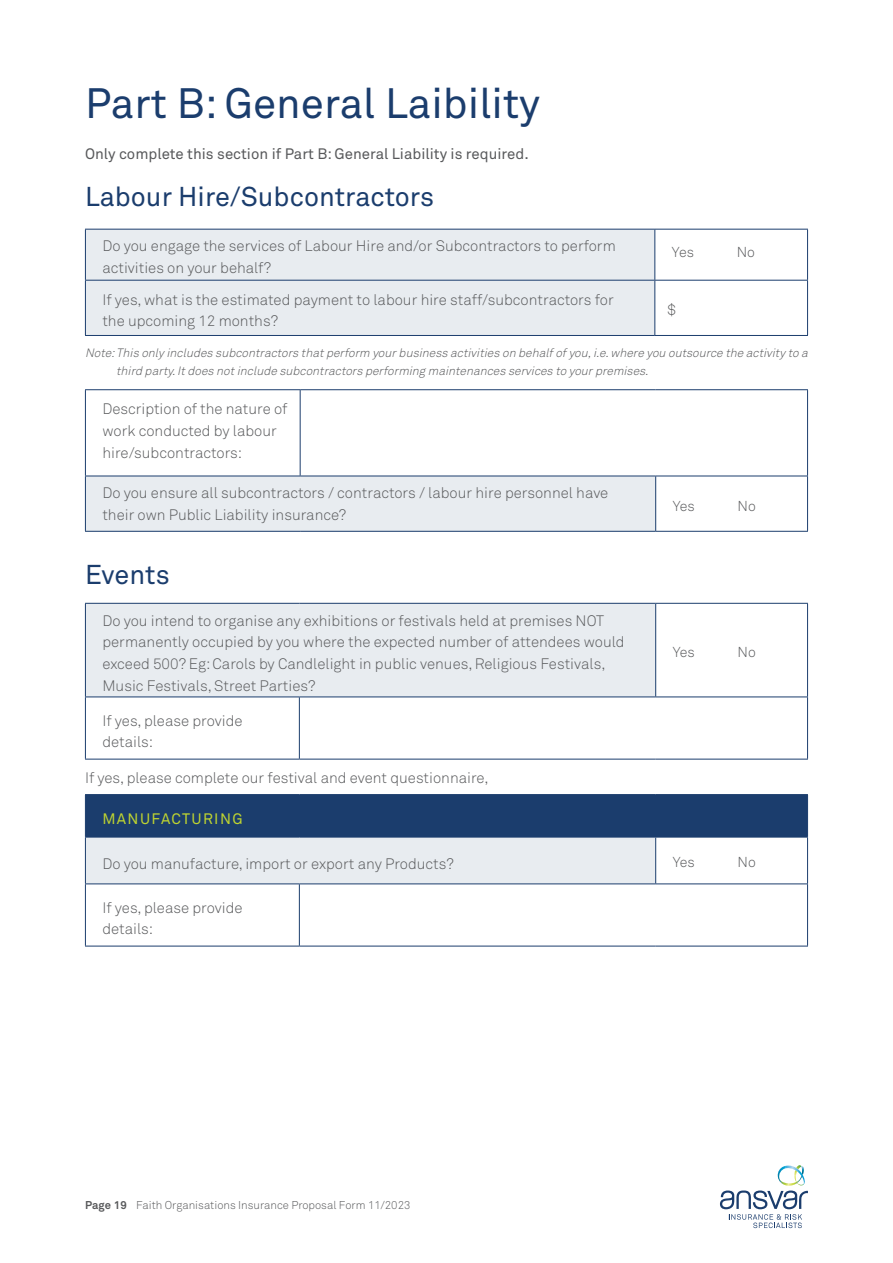
<style>
.page{position:relative;width:893px;height:1263px;background:#fff}
.page>*{position:absolute;margin:0;border:0;box-sizing:border-box;transform-origin:0 0}
.t1{font:42px "Akkurat Pro";color:#1b3d6d}
.t2{font:27px "Akkurat Pro";color:#1b3d6d}
.t3{font:15px/21.8px "Akkurat Light Pro";color:#58595b}
.t4{font:15px "Akkurat Pro";color:#58595b}
.t5{font:15px "Akkurat Pro";letter-spacing:.09em;color:#bfd430}
.t6{font:14.25px "Akkurat Light Pro";color:#58595b}
.t7{font:italic 12px/18px "Akkurat Light Pro";color:#58595b}
.t8{font:11.25px "Akkurat Light Pro";color:#58595b}
.s1{font-family:"Akkurat Pro";font-weight:700}
</style>
<div class="page">
<svg style="left:720px;top:1165px;width:88px;height:63px"></svg>
<div style="left:86px;top:230px;width:568px;height:105px;background:#e8ecf0"></div>
<svg style="left:655px;top:230px;width:152px;height:105px"></svg>
<hr style="left:85px;top:229px;width:570px;height:1px;background:#1b3d6d">
<hr style="left:655px;top:229px;width:153px;height:1px;background:#1b3d6d">
<hr style="left:85px;top:280px;width:570px;height:1px;background:#1b3d6d">
<hr style="left:655px;top:280px;width:153px;height:1px;background:#1b3d6d">
<hr style="left:85px;top:335px;width:570px;height:1px;background:#1b3d6d">
<hr style="left:655px;top:335px;width:153px;height:1px;background:#1b3d6d">
<hr style="left:85px;top:230px;width:1px;height:50px;background:#1b3d6d">
<hr style="left:654px;top:230px;width:1px;height:50px;background:#1b3d6d">
<hr style="left:807px;top:230px;width:1px;height:50px;background:#1b3d6d">
<hr style="left:85px;top:281px;width:1px;height:54px;background:#1b3d6d">
<hr style="left:654px;top:281px;width:1px;height:54px;background:#1b3d6d">
<hr style="left:807px;top:281px;width:1px;height:54px;background:#1b3d6d">
<svg style="left:86px;top:390px;width:721px;height:141px"></svg>
<div style="left:85px;top:476px;width:571px;height:55px;background:#e8ecf0"></div>
<hr style="left:85px;top:389px;width:215px;height:1px;background:#1b3d6d">
<hr style="left:300px;top:389px;width:356px;height:1px;background:#1b3d6d">
<hr style="left:656px;top:389px;width:152px;height:1px;background:#1b3d6d">
<hr style="left:85px;top:476px;width:215px;height:1px;background:#1b3d6d">
<hr style="left:300px;top:476px;width:356px;height:1px;background:#1b3d6d">
<hr style="left:656px;top:476px;width:152px;height:1px;background:#1b3d6d">
<hr style="left:85px;top:531px;width:215px;height:1px;background:#1b3d6d">
<hr style="left:300px;top:531px;width:356px;height:1px;background:#1b3d6d">
<hr style="left:656px;top:531px;width:152px;height:1px;background:#1b3d6d">
<hr style="left:85px;top:390px;width:1px;height:86px;background:#1b3d6d">
<hr style="left:300px;top:390px;width:1px;height:86px;background:#1b3d6d">
<hr style="left:807px;top:390px;width:1px;height:86px;background:#1b3d6d">
<hr style="left:85px;top:476px;width:1px;height:55px;background:#1b3d6d">
<hr style="left:655px;top:476px;width:1px;height:55px;background:#1b3d6d">
<hr style="left:807px;top:476px;width:1px;height:55px;background:#1b3d6d">
<div style="left:86px;top:795px;width:721px;height:42px;background:#1b3d6d"></div>
<svg style="left:86px;top:838px;width:721px;height:108px"></svg>
<hr style="left:85px;top:794px;width:214px;height:1px;background:#1b3d6d">
<hr style="left:299px;top:794px;width:357px;height:1px;background:#1b3d6d">
<hr style="left:656px;top:794px;width:152px;height:1px;background:#1b3d6d">
<hr style="left:85px;top:837px;width:214px;height:1px;background:#1b3d6d">
<hr style="left:299px;top:837px;width:357px;height:1px;background:#1b3d6d">
<hr style="left:656px;top:837px;width:152px;height:1px;background:#1b3d6d">
<hr style="left:85px;top:883px;width:214px;height:1px;background:#1b3d6d">
<hr style="left:299px;top:883px;width:357px;height:1px;background:#1b3d6d">
<hr style="left:656px;top:883px;width:152px;height:1px;background:#1b3d6d">
<hr style="left:85px;top:946px;width:214px;height:1px;background:#1b3d6d">
<hr style="left:299px;top:946px;width:357px;height:1px;background:#1b3d6d">
<hr style="left:656px;top:946px;width:152px;height:1px;background:#1b3d6d">
<hr style="left:85px;top:795px;width:1px;height:42px;background:#1b3d6d">
<hr style="left:655px;top:795px;width:1px;height:42px;background:#1b3d6d">
<hr style="left:807px;top:795px;width:1px;height:42px;background:#1b3d6d">
<hr style="left:85px;top:837px;width:1px;height:46px;background:#1b3d6d">
<hr style="left:655px;top:837px;width:1px;height:46px;background:#1b3d6d">
<hr style="left:807px;top:837px;width:1px;height:46px;background:#1b3d6d">
<hr style="left:85px;top:884px;width:1px;height:62px;background:#1b3d6d">
<hr style="left:299px;top:884px;width:1px;height:62px;background:#1b3d6d">
<hr style="left:807px;top:884px;width:1px;height:62px;background:#1b3d6d">
<svg style="left:86px;top:604px;width:721px;height:155px"></svg>
<hr style="left:85px;top:603px;width:214px;height:1px;background:#1b3d6d">
<hr style="left:299px;top:603px;width:357px;height:1px;background:#1b3d6d">
<hr style="left:656px;top:603px;width:152px;height:1px;background:#1b3d6d">
<hr style="left:85px;top:696px;width:214px;height:1px;background:#1b3d6d">
<hr style="left:299px;top:696px;width:357px;height:1px;background:#1b3d6d">
<hr style="left:656px;top:696px;width:152px;height:1px;background:#1b3d6d">
<hr style="left:85px;top:759px;width:214px;height:1px;background:#1b3d6d">
<hr style="left:299px;top:759px;width:357px;height:1px;background:#1b3d6d">
<hr style="left:656px;top:759px;width:152px;height:1px;background:#1b3d6d">
<hr style="left:85px;top:604px;width:1px;height:92px;background:#1b3d6d">
<hr style="left:655px;top:604px;width:1px;height:92px;background:#1b3d6d">
<hr style="left:807px;top:604px;width:1px;height:92px;background:#1b3d6d">
<hr style="left:85px;top:697px;width:1px;height:62px;background:#1b3d6d">
<hr style="left:299px;top:697px;width:1px;height:62px;background:#1b3d6d">
<hr style="left:807px;top:697px;width:1px;height:62px;background:#1b3d6d">
<h1 class="t1" style="left:85px;top:79px;width:457px">Part B: General Laibility</h1>
<p class="t4" style="left:85px;top:145px;width:445px">Only complete this section if Part B: General Liability is required.</p>
<h2 class="t2" style="left:85px;top:181px;width:351px">Labour Hire/Subcontractors</h2>
<p class="t3" style="left:102px;top:235px;width:515px">Do you engage the services of Labour Hire and/or Subcontractors to perform activities on your behalf?</p>
<p class="t6" style="left:672px;top:244px;width:24px">Yes</p>
<p class="t6" style="left:737px;top:244px;width:20px">No</p>
<p class="t3" style="left:102px;top:289px;width:513px">If yes, what is the estimated payment to labour hire staff/subcontractors for the upcoming 12 months?</p>
<p class="t3" style="left:668px;top:299px;width:10px">$</p>
<p class="t7" style="left:116px;top:344px;width:696px;text-indent:-31px">Note:This onlyincludes subcontractors thatperform yourbusiness activities on behalfofyou,i.e.where you outsource the activityto a third party.Itdoes notinclude subcontractors performing maintenances services to yourpremises.</p>
<p class="t3" style="left:102px;top:398px;width:186px">Description of the nature of work conducted by labour hire/subcontractors:</p>
<p class="t3" style="left:102px;top:482px;width:507px">Do you ensure all subcontractors / contractors / labour hire personnel have their own Public Liability insurance?</p>
<p class="t6" style="left:673px;top:497px;width:24px">Yes</p>
<p class="t6" style="left:737px;top:497px;width:20px">No</p>
<h2 class="t2" style="left:85px;top:559px;width:86px">Events</h2>
<p class="t3" style="left:102px;top:610px;width:524px">Do you intend to organise any exhibitions or festivals held at premises NOT permanently occupied by you where the expected number of attendees would exceed 500? Eg: Carols by Candlelight in public venues, Religious Festivals, Music Festivals, Street Parties?</p>
<p class="t3" style="left:102px;top:710px;width:142px">If yes, please provide details:</p>
<p class="t3" style="left:85px;top:767px;width:405px">If yes, please complete our festival and event questionnaire,</p>
<p class="t6" style="left:673px;top:644px;width:24px">Yes</p>
<p class="t6" style="left:737px;top:644px;width:20px">No</p>
<p class="t5" style="left:102px;top:810px;width:142px">MANUFACTURING</p>
<p class="t3" style="left:102px;top:853px;width:353px">Do you manufacture, import or export any Products?</p>
<p class="t6" style="left:673px;top:854px;width:24px">Yes</p>
<p class="t6" style="left:737px;top:854px;width:20px">No</p>
<p class="t3" style="left:102px;top:897px;width:142px">If yes, please provide details:</p>
<p class="t8" style="left:85px;top:1198px;width:327px"><span class="s1">Page 19</span> Faith Organisations Insurance Proposal Form 11/2023</p>
</div>
